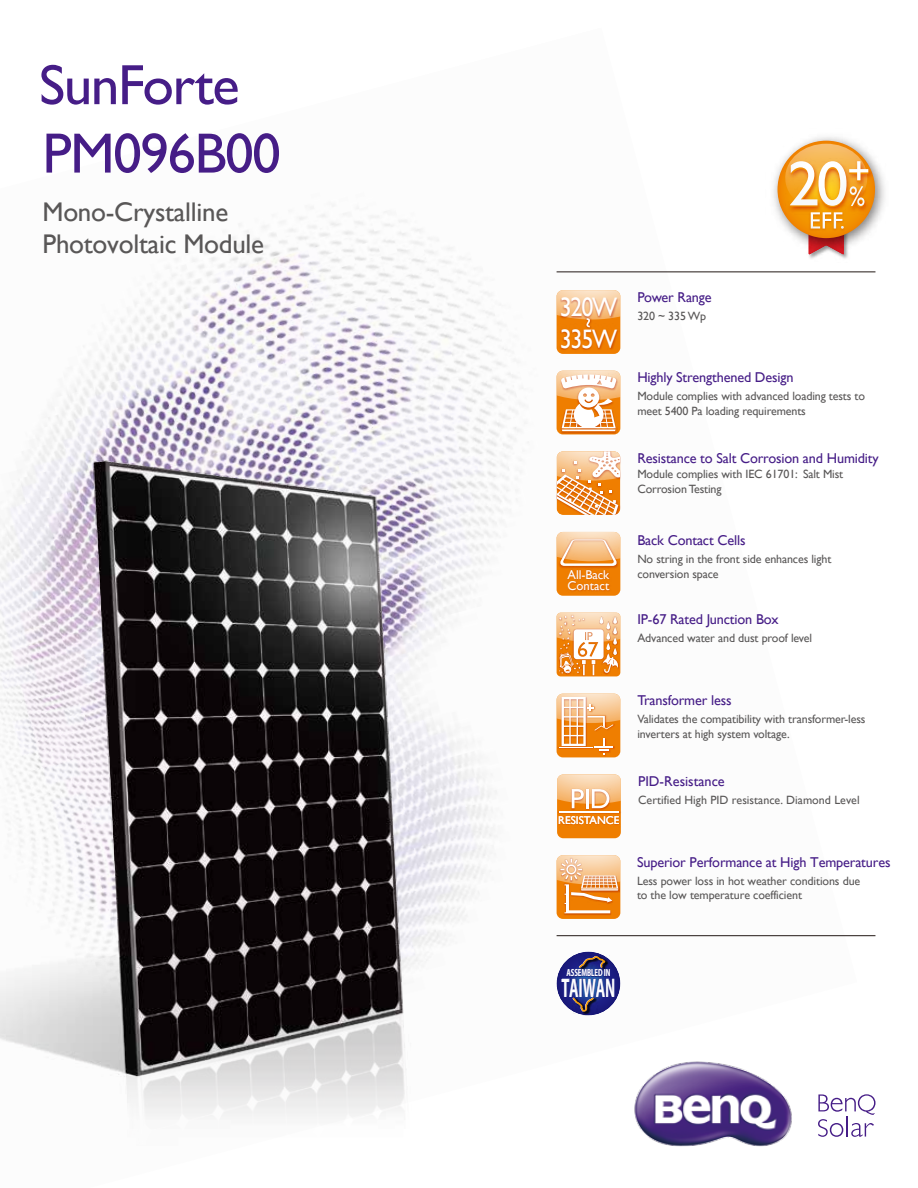
<style>
.page{position:relative;width:918px;height:1188px;background:#fff}
.page>*{position:absolute;margin:0;border:0;box-sizing:border-box;transform-origin:0 0}
.t1{font:57px/68.4px "Gill Sans";letter-spacing:-.025em;color:#461d87}
.t2{font:27px/32.4px "Gill Sans";letter-spacing:-.01em;color:#595757}
.t3{font:26.7px/31.2px "Gill Sans";letter-spacing:-.05em;color:#fff;scale:.9 1}
.t4{font:700 23.4px "Koz Go Pr 6 N";color:#fff;scale:.61 1}
.t5{font:14.25px "Gill Sans";letter-spacing:-.01em;color:#461d87}
.t6{font:12.75px "Gill Sans";letter-spacing:-.01em;color:#fff}
.t7{font:12px/15px "Gill Sans";letter-spacing:-.01em;color:#595757}
.t8{font:11.25px "Gill Sans";color:#fff}
.t9{font:700 9px "Koz Go Pr 6 N";color:#fff;scale:.72 1}
</style>
<div class="page">
<img style="left:77px;top:205px;width:780px;height:811px">
<img style="left:634px;top:1061px;width:158px;height:86px">
<svg style="left:818px;top:1094px;width:58px;height:43px"></svg>
<svg style="left:557px;top:290px;width:63px;height:64px"></svg>
<img style="left:558px;top:293px;width:61px;height:31px">
<img style="left:558px;top:324px;width:61px;height:34px">
<svg style="left:585px;top:317px;width:7px;height:13px"></svg>
<svg style="left:557px;top:371px;width:63px;height:63px"></svg>
<img style="left:560px;top:391px;width:58px;height:43px">
<img style="left:559px;top:373px;width:59px;height:18px">
<svg style="left:561px;top:374px;width:56px;height:57px"></svg>
<hr style="left:557px;top:272px;width:318px;height:1px;background:#221815">
<svg style="left:557px;top:532px;width:63px;height:64px"></svg>
<img style="left:558px;top:538px;width:61px;height:31px">
<svg style="left:559px;top:540px;width:59px;height:26px;background:#f5c088"></svg>
<img style="left:566px;top:567px;width:45px;height:28px">
<hr style="left:557px;top:935px;width:318px;height:1px;background:#221815">
<svg style="left:557px;top:613px;width:63px;height:63px"></svg>
<img style="left:573px;top:675px;width:32px;height:2px">
<svg style="left:558px;top:615px;width:61px;height:60px"></svg>
<svg style="left:557px;top:694px;width:63px;height:63px"></svg>
<img style="left:560px;top:696px;width:27px;height:50px">
<img style="left:558px;top:746px;width:4px;height:4px">
<hr style="left:559px;top:747px;width:33px;height:1px;background:#fff">
<img style="left:586px;top:715px;width:29px;height:41px">
<svg style="left:562px;top:697px;width:51px;height:58px"></svg>
<svg style="left:557px;top:855px;width:63px;height:64px"></svg>
<img style="left:564px;top:913px;width:47px;height:2px">
<img style="left:559px;top:858px;width:61px;height:34px">
<svg style="left:560px;top:859px;width:58px;height:54px;background:#f1af6c"></svg>
<img style="left:806px;top:256px;width:45px;height:7px">
<img style="left:766px;top:137px;width:119px;height:119px">
<svg style="left:778px;top:141px;width:97px;height:97px"></svg>
<svg style="left:785px;top:144px;width:82px;height:68px"></svg>
<img style="left:786px;top:158px;width:89px;height:57px">
<svg style="left:790px;top:161px;width:78px;height:93px"></svg>
<img style="left:0;top:386px;width:486px;height:731px">
<svg style="left:557px;top:451px;width:63px;height:64px"></svg>
<div style="left:557px;top:952px;width:63px;height:63px;background:#181879;border-radius:50%"></div>
<img style="left:573px;top:1013px;width:25px;height:2px">
<svg style="left:562px;top:955px;width:52px;height:58px"></svg>
<svg style="left:557px;top:774px;width:64px;height:64px;background:#f4af62"></svg>
<img style="left:570px;top:788px;width:41px;height:22px">
<svg style="left:572px;top:789px;width:12px;height:19px"></svg>
<hr style="left:586px;top:789px;width:3px;height:19px;background:#fff">
<svg style="left:592px;top:789px;width:17px;height:19px"></svg>
<img style="left:557px;top:810px;width:64px;height:3px">
<hr style="left:559px;top:811px;width:60px;height:1px;background:#fff">
<img style="left:557px;top:813px;width:64px;height:16px">
<h1 class="t1" style="left:39px;top:52px;width:243px">SunForte<br>PM096B00</h1>
<h2 class="t2" style="left:43px;top:196px;width:223px">Mono-Crystalline<br>Photovoltaic Module</h2>
<h3 class="t3" style="left:560px;top:292px;width:65px">320W<br>335W</h3>
<p class="t5" style="left:637px;top:289px;width:76px">Power Range</p>
<p class="t7" style="left:637px;top:309px;width:70px">320 ~ 335 Wp</p>
<p class="t5" style="left:637px;top:369px;width:158px">Highly Strengthened Design</p>
<p class="t7" style="left:637px;top:389px;width:229px">Module complies with advanced loading tests to meet 5400 Pa loading requirements</p>
<p class="t5" style="left:637px;top:450px;width:243px">Resistance to Salt Corrosion and Humidity</p>
<p class="t7" style="left:637px;top:467px;width:207px;line-height:14.4px">Module complies with IEC 61701: Salt Mist<br>CorrosionTesting</p>
<p class="t5" style="left:637px;top:531px;width:110px">Back Contact Cells</p>
<p class="t7" style="left:637px;top:551px;width:195px">No string in the front side enhances light</p>
<p class="t6" style="left:568px;top:567px;width:43px">All-Back</p>
<p class="t7" style="left:637px;top:566px;width:83px">conversion space</p>
<p class="t6" style="left:568px;top:578px;width:43px">Contact</p>
<p class="t5" style="left:637px;top:611px;width:143px">IP-67 Rated Junction Box</p>
<p class="t7" style="left:637px;top:631px;width:176px">Advanced water and dust proof level</p>
<p class="t5" style="left:637px;top:692px;width:96px">Transformer less</p>
<p class="t7" style="left:637px;top:712px;width:230px">Validates the compatibility with transformer-less inverters at high system voltage.</p>
<p class="t8" style="left:558px;top:813px;width:63px">RESISTANCE</p>
<p class="t5" style="left:638px;top:773px;width:88px">PID-Resistance</p>
<p class="t7" style="left:638px;top:793px;width:223px">Certified High PID resistance. Diamond Level</p>
<p class="t5" style="left:637px;top:854px;width:255px">Superior Performance at High Temperatures</p>
<p class="t7" style="left:637px;top:874px;width:225px;line-height:14.4px">Less power loss in hot weather conditions due to the low temperature coefficient</p>
<p class="t9" style="left:567px;top:968px;width:63px">ASSEMBLED IN</p>
<h3 class="t4" style="left:562px;top:975px;width:90px">TAIWAN</h3>
</div>
